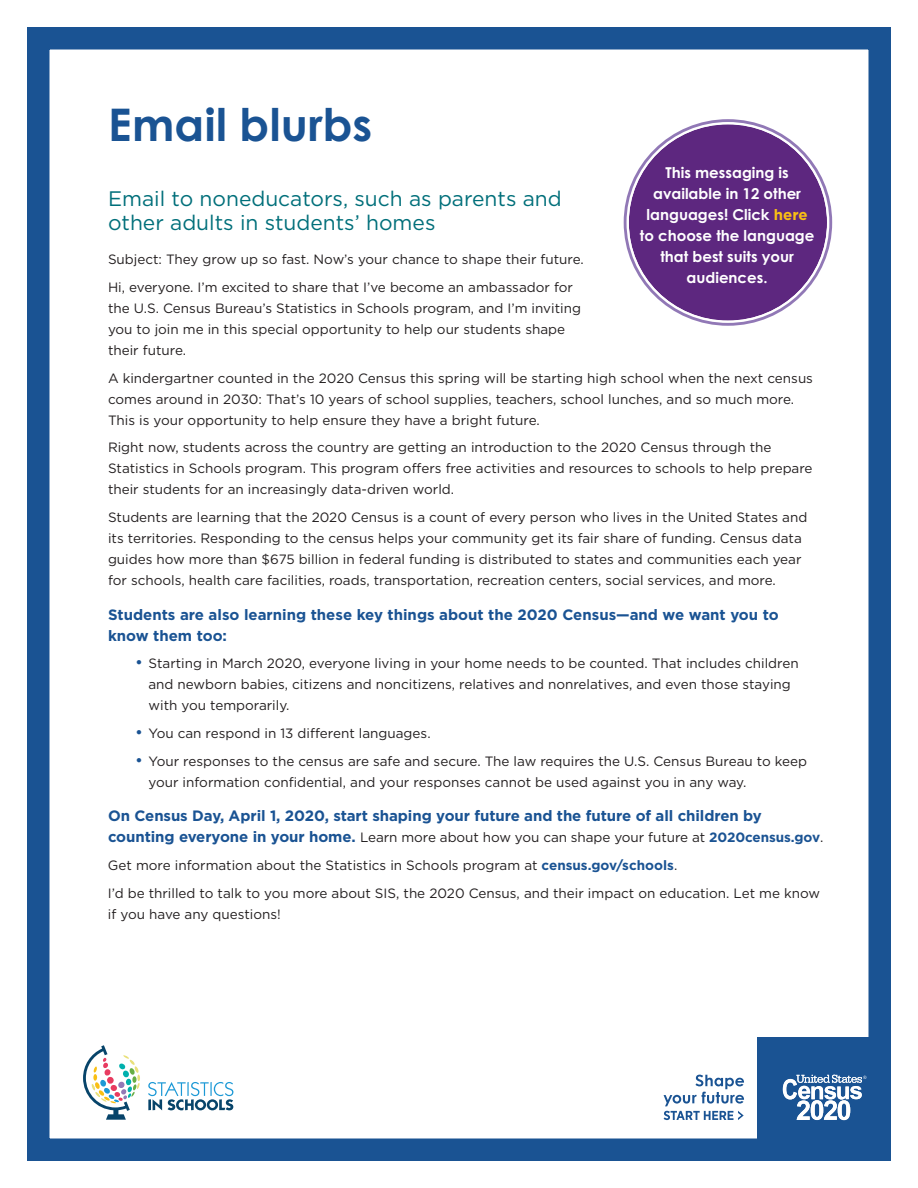
<style>
.page{position:relative;width:918px;height:1188px;background:#fff}
.page>*{position:absolute;margin:0;border:0;box-sizing:border-box;transform-origin:0 0}
.t1{font:700 45px "Century Gothic Pro";letter-spacing:.01em;color:#1a5393}
.H3b{font:21px/24px "Gotham HTF";color:#006f7a}
.Body_Copy{font:700 15px/21px "Gotham HTF";letter-spacing:-.005em;color:#1a5393}
.t2{font:700 15px/21px "Century Gothic Pro";color:#fff;text-align:center}
.Body_Copy-2{font:13.5px/21px "Gotham HTF";color:#231f20}
.s1{font-family:"Gotham HTF";color:#f9bf14}
.s2{font-size:16.5px;color:#1a5393}
.s3{font-weight:700;font-size:15px;color:#1a5393}
.s4{font-weight:700;color:#1a5393}
</style>
<div class="page">
<div style="left:27px;top:27px;width:864px;height:1134px;border:22px solid #1a5393"></div>
<svg style="left:148px;top:1082px;width:85px;height:28px"></svg>
<svg style="left:83px;top:1045px;width:57px;height:75px"></svg>
<div style="left:758px;top:1037px;width:133px;height:124px;background:#1a5393"></div>
<div style="left:757px;top:1041px;width:128px;height:111px;background:#1a5393"></div>
<svg style="left:664px;top:1075px;width:80px;height:45px"></svg>
<svg style="left:783px;top:1075px;width:83px;height:45px"></svg>
<div style="left:629px;top:124px;width:198px;height:197px;background:#5d277f;border-radius:50%"></div>
<div style="left:621px;top:117px;width:214px;height:211px;border:8px solid #fff;border-radius:50%"></div>
<h1 class="t1" style="left:108px;top:97px;width:266px">Email blurbs</h1>
<h2 class="t2" style="left:640px;top:161px;width:176px">This messaging is available in 12 other languages! Click <span class="s1">here </span>to choose the language that best suits your audiences.</h2>
<h1 class="H3b" style="left:108px;top:186px;width:455px">Email to noneducators, such as parents and other adults in students’ homes</h1>
<p class="Body_Copy-2" style="left:108px;top:249px;width:477px">Subject: They grow up so fast. Now’s your chance to shape their future.</p>
<p class="Body_Copy-2" style="left:108px;top:276px;width:474px">Hi, everyone. I’m excited to share that I’ve become an ambassador for the U.S. Census Bureau’s Statistics in Schools program, and I’m inviting you to join me in this special opportunity to help our students shape their future.</p>
<p class="Body_Copy-2" style="left:108px;top:367px;width:707px">A kindergartner counted in the 2020 Census this spring will be starting high school when the next census comes around in 2030: That’s 10 years of school supplies, teachers, school lunches, and so much more.<br>This is your opportunity to help ensure they have a bright future.</p>
<p class="Body_Copy-2" style="left:108px;top:437px;width:706px">Right now, students across the country are getting an introduction to the 2020 Census through the<br>Statistics in Schools program. This program offers free activities and resources to schools to help prepare their students for an increasingly data-driven world.</p>
<p class="Body_Copy-2" style="left:108px;top:507px;width:701px">Students are learning that the 2020 Census is a count of every person who lives in the United States and its territories. Responding to the census helps your community get its fair share of funding. Census data guides how more than $675 billion in federal funding is distributed to states and communities each year for schools, health care facilities, roads, transportation, recreation centers, social services, and more.</p>
<p class="Body_Copy" style="left:108px;top:603px;width:672px">Students are also learning these key things about the 2020 Census—and we want you to know them too:</p>
<p class="Body_Copy-2" style="left:148px;top:653px;width:652px;text-indent:-14px"><span class="s2">•</span> Starting in March 2020, everyone living in your home needs to be counted. That includes children and newborn babies, citizens and noncitizens, relatives and nonrelatives, and even those staying with you temporarily.</p>
<p class="Body_Copy-2" style="left:135px;top:723px;width:297px"><span class="s2">•</span> You can respond in 13 different languages.</p>
<p class="Body_Copy-2" style="left:148px;top:750px;width:660px;text-indent:-14px"><span class="s2">•</span> Your responses to the census are safe and secure. The law requires the U.S. Census Bureau to keep your information confidential, and your responses cannot be used against you in any way.</p>
<p class="Body_Copy" style="left:108px;top:805px;width:655px">On Census Day, April 1, 2020, start shaping your future and the future of all children by</p>
<p class="Body_Copy-2" style="left:108px;top:827px;width:717px"><span class="s3">counting everyone in your home.</span> Learn more about how you can shape your future at <span class="s4">2020census.gov</span>.</p>
<p class="Body_Copy-2" style="left:108px;top:855px;width:571px">Get more information about the Statistics in Schools program at <span class="s4">census.gov/schools</span>.</p>
<p class="Body_Copy-2" style="left:108px;top:882px;width:714px">I’d be thrilled to talk to you more about SIS, the 2020 Census, and their impact on education. Let me know if you have any questions!</p>
</div>
